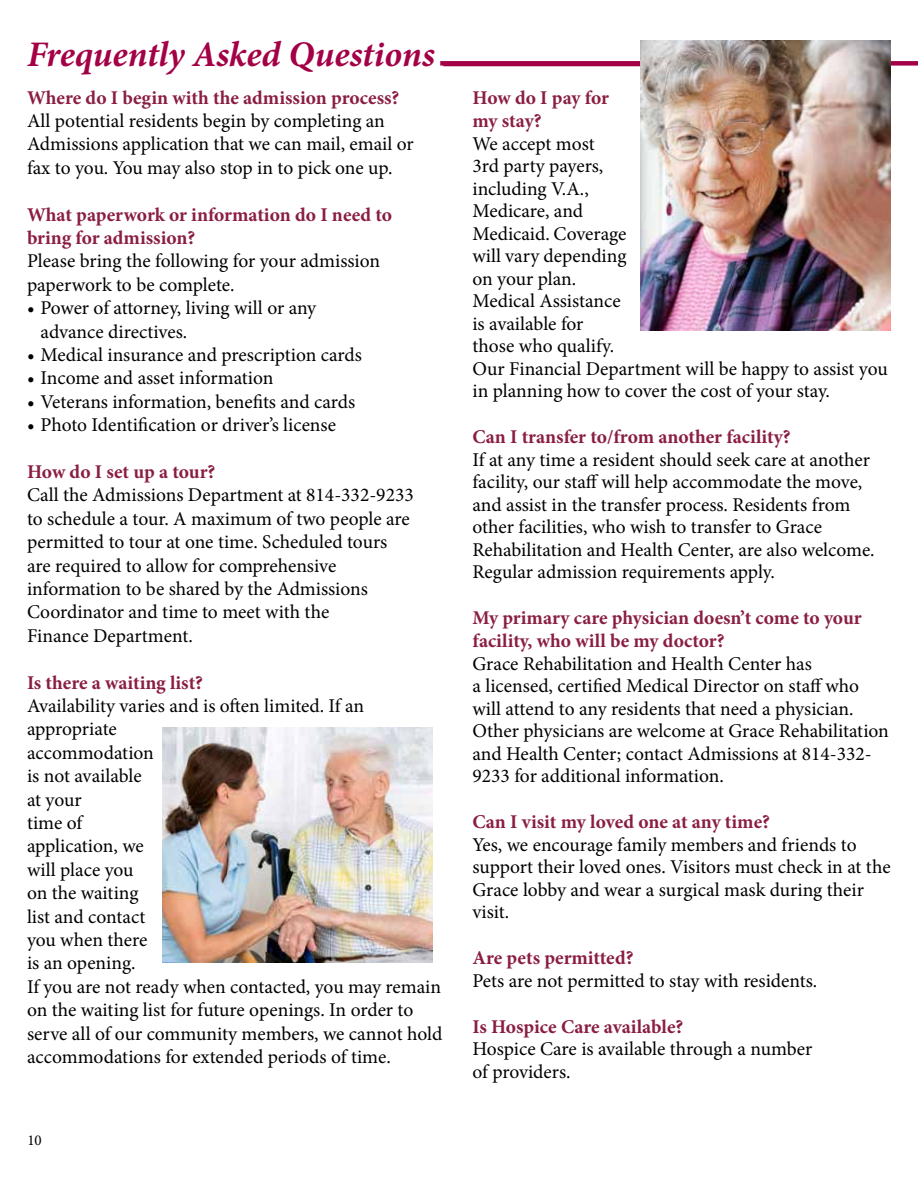
<style>
.page{position:relative;width:918px;height:1188px;background:#fff}
.page>*{position:absolute;margin:0;border:0;box-sizing:border-box;transform-origin:0 0}
.t1{font:italic 700 36px "Minion Pro";letter-spacing:-.005em;color:#a30046}
.t2{font:19.5px/23.4px "Minion Pro";color:#000}
.t3{font:700 19.5px/23.4px "Minion Pro";color:#8a1e41}
.t4{font:15px "Minion Pro";color:#000}
</style>
<div class="page">
<img style="left:162px;top:727px;width:271px;height:235px">
<div style="left:440px;top:61px;width:478px;height:5px;background:#a30046"></div>
<img style="left:640px;top:40px;width:251px;height:290px">
<h1 class="t1" style="left:27px;top:28px;width:409px">Frequently Asked Questions</h1>
<p class="t3" style="left:27px;top:86px;width:374px">Where do I begin with the admission process?</p>
<p class="t2" style="left:27px;top:109px;width:388px">All potential residents begin by completing an<br>Admissions application that we can mail, email or fax to you. You may also stop in to pick one up.</p>
<p class="t3" style="left:27px;top:203px;width:367px">What paperwork or information do I need to bring for admission?</p>
<p class="t2" style="left:27px;top:250px;width:355px">Please bring the following for your admission paperwork to be complete.</p>
<p class="t2" style="left:40px;top:296px;width:277px;text-indent:-13px">• Power of attorney, living will or any advance directives.</p>
<p class="t2" style="left:27px;top:343px;width:336px">• Medical insurance and prescription cards</p>
<p class="t2" style="left:27px;top:367px;width:248px">• Income and asset information</p>
<p class="t2" style="left:27px;top:390px;width:330px">• Veterans information, benefits and cards</p>
<p class="t2" style="left:27px;top:413px;width:311px">• Photo Identification or driver’s license</p>
<p class="t3" style="left:27px;top:460px;width:190px">How do I set up a tour?</p>
<p class="t2" style="left:27px;top:484px;width:388px">Call the Admissions Department at 814-332-9233 to schedule a tour. A maximum of two people are permitted to tour at one time. Scheduled tours are required to allow for comprehensive information to be shared by the Admissions Coordinator and time to meet with the<br>Finance Department.</p>
<p class="t3" style="left:27px;top:671px;width:178px">Is there a waiting list?</p>
<p class="t2" style="left:27px;top:694px;width:417px">Availability varies and is often limited. If an appropriate<br>accommodation<br>is not available<br>at your<br>time of<br>application, we<br>will place you<br>on the waiting<br>list and contact<br>you when there<br>is an opening.<br>If you are not ready when contacted, you may remain on the waiting list for future openings. In order to serve all of our community members, we cannot hold accommodations for extended periods of time.</p>
<p class="t4" style="left:27px;top:1130px;width:16px">10</p>
<p class="t3" style="left:472px;top:86px;width:138px">How do I pay for my stay?</p>
<p class="t2" style="left:472px;top:132px;width:417px;line-height:22.5px">We accept most<br>3rd party payers,<br>including V.A.,<br>Medicare, and<br>Medicaid. Coverage<br>will vary depending<br>on your plan.<br>Medical Assistance<br>is available for<br>those who qualify.<br>Our Financial Department will be happy to assist you in planning how to cover the cost of your stay.</p>
<p class="t3" style="left:472px;top:425px;width:320px">Can I transfer to/from another facility?</p>
<p class="t2" style="left:472px;top:448px;width:404px;line-height:22.5px">If at any time a resident should seek care at another facility, our staff will help accommodate the move, and assist in the transfer process. Residents from other facilities, who wish to transfer to Grace Rehabilitation and Health Center, are also welcome.<br>Regular admission requirements apply.</p>
<p class="t3" style="left:472px;top:606px;width:391px">My primary care physician doesn’t come to your facility, who will be my doctor?</p>
<p class="t2" style="left:472px;top:652px;width:418px;line-height:22.5px">Grace Rehabilitation and Health Center has<br>a licensed, certified Medical Director on staff who will attend to any residents that need a physician.<br>Other physicians are welcome at Grace Rehabilitation and Health Center; contact Admissions at 814-332- 9233 for additional information.</p>
<p class="t3" style="left:472px;top:810px;width:299px">Can I visit my loved one at any time?</p>
<p class="t2" style="left:472px;top:833px;width:420px;line-height:22.5px">Yes, we encourage family members and friends to support their loved ones. Visitors must check in at the Grace lobby and wear a surgical mask during their visit.</p>
<p class="t3" style="left:472px;top:946px;width:163px">Are pets permitted?</p>
<p class="t2" style="left:472px;top:969px;width:346px">Pets are not permitted to stay with residents.</p>
<p class="t3" style="left:472px;top:1014px;width:212px">Is Hospice Care available?</p>
<p class="t2" style="left:472px;top:1038px;width:342px;line-height:22.5px">Hospice Care is available through a number of providers.</p>
</div>
